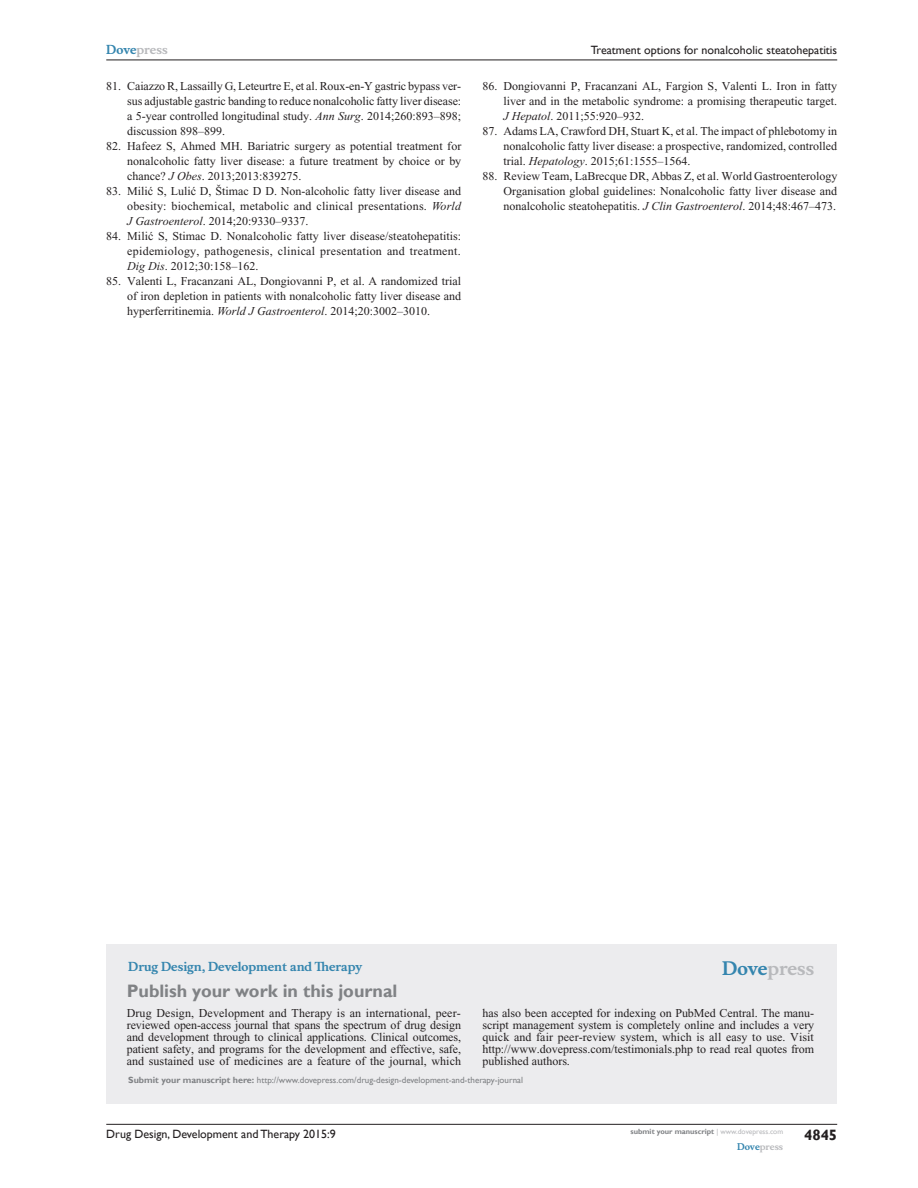
<style>
.page{position:relative;width:918px;height:1188px;background:#fff}
.page>*{position:absolute;margin:0;border:0;box-sizing:border-box;transform-origin:0 0}
.PromBx-H1{font:700 18px "Gill Sans";color:#808285}
.PromBx-Brand{font:700 18px "Musee";color:#b8b9bc}
.t1{font:700 15px "Gill Sans";color:#231f20}
.RefNL2{font:12px/15px "Times New Roman";color:#231f20;text-align:justify}
.PromBx-Tx{font:12px/12px "Times New Roman";color:#231f20;text-align:justify}
.t2{font:12px "Gill Sans";color:#231f20}
.PromBx-JrnlName{font:700 12px "Musee";color:#3485ae}
.t3{font:700 12px "Musee";color:#b8b9bc}
.PromBx-SubmitMssWebA{font:9px "Gill Sans";color:#808285}
.t4{font:700 9px "Musee";color:#b8b9bc}
.t5{font:700 7.5px "Gill Sans";color:#808285}
.s1{color:#3485ae}
.s2{font-style:italic}
.s3{font-style:inherit}
.s4{font-weight:700}
.s5{font-weight:400;color:#b8b9bc}
</style>
<div class="page">
<div style="left:106px;top:944px;width:731px;height:159px;background:#ececee"></div>
<hr style="left:106px;top:1124px;width:731px;height:1px;background:#231f20">
<hr style="left:106px;top:60px;width:731px;height:1px;background:#231f20">
<p class="t3" style="left:106px;top:43px;width:63px"><span class="s1">Dove</span>press</p>
<p class="RefNL2" style="left:127px;top:79px;width:336px;text-indent:-21px">81. Caiazzo R, Lassailly G, Leteurtre E, et al. Roux-en-Y gastric bypass ver&shy;sus adjustable gastric banding to reduce nonalcoholic fatty liver disease: a 5-year controlled longitudinal study. <span class="s2">Ann Surg</span>. 2014;260:893–898; discussion 898–899.</p>
<p class="RefNL2" style="left:127px;top:139px;width:336px;text-indent:-21px">82. Hafeez S, Ahmed MH. Bariatric surgery as potential treatment for nonalcoholic fatty liver disease: a future treatment by choice or by chance? <span class="s2">J Obes</span>. 2013;2013:839275.</p>
<p class="RefNL2" style="left:127px;top:184px;width:335px;text-indent:-21px">83. Mili<span class="s3">ć</span> S, Luli<span class="s3">ć</span> D, Štimac D D. Non-alcoholic fatty liver disease and obesity: biochemical, metabolic and clinical presentations. <span class="s2">World J Gastroenterol</span>. 2014;20:9330–9337.</p>
<p class="RefNL2" style="left:127px;top:229px;width:336px;text-indent:-21px">84. Mili<span class="s3">ć</span> S, Stimac D. Nonalcoholic fatty liver disease/steatohepatitis: epidemiology, pathogenesis, clinical presentation and treatment.<br><span class="s2">Dig Dis</span>. 2012;30:158–162.</p>
<p class="RefNL2" style="left:127px;top:274px;width:335px;text-indent:-21px">85. Valenti L, Fracanzani AL, Dongiovanni P, et al. A randomized trial of iron depletion in patients with nonalcoholic fatty liver disease and hyperferritinemia. <span class="s2">World J Gastroenterol</span>. 2014;20:3002–3010.</p>
<p class="t2" style="left:591px;top:43px;width:248px">Treatment options for nonalcoholic steatohepatitis</p>
<p class="RefNL2" style="left:503px;top:79px;width:335px;text-indent:-21px">86. Dongiovanni P, Fracanzani AL, Fargion S, Valenti L. Iron in fatty liver and in the metabolic syndrome: a promising therapeutic target.<br><span class="s2">J Hepatol</span>. 2011;55:920–932.</p>
<p class="RefNL2" style="left:503px;top:124px;width:335px;text-indent:-21px">87. Adams LA, Crawford DH, Stuart K, et al. The impact of phlebotomy in nonalcoholic fatty liver disease: a prospective, randomized, controlled trial. <span class="s2">Hepatology</span>. 2015;61:1555–1564.</p>
<p class="RefNL2" style="left:503px;top:169px;width:336px;text-indent:-21px">88. Review Team, LaBrecque DR, Abbas Z, et al. World Gastroenterology Organisation global guidelines: Nonalcoholic fatty liver disease and nonalcoholic steatohepatitis. <span class="s2">J Clin Gastroenterol</span>. 2014;48:467–473.</p>
<p class="PromBx-JrnlName" style="left:128px;top:959px;width:236px">Drug Design, Development and Therapy</p>
<p class="PromBx-H1" style="left:127px;top:980px;width:272px">Publish your work in this journal</p>
<p class="PromBx-Brand" style="left:722px;top:958px;width:94px"><span class="s1">Dove</span>press</p>
<p class="PromBx-Tx" style="left:127px;top:1007px;width:336px">Drug Design, Development and Therapy is an international, peer&shy;reviewed open-access journal that spans the spectrum of drug design and development through to clinical applications. Clinical outcomes, patient safety, and programs for the development and effective, safe, and sustained use of medicines are a feature of the journal, which</p>
<p class="PromBx-Tx" style="left:482px;top:1007px;width:333px">has also been accepted for indexing on PubMed Central. The manu&shy;script management system is completely online and includes a very quick and fair peer-review system, which is all easy to use. Visit http://www.dovepress.com/testimonials.php to read real quotes from published authors.</p>
<p class="PromBx-SubmitMssWebA" style="left:128px;top:1075px;width:396px"><span class="s4">Submit your manuscript here:</span> http://www.dovepress.com/drug-design-development-and-therapy-journal</p>
<p class="t2" style="left:106px;top:1127px;width:231px">Drug Design, Development and Therapy 2015:9</p>
<p class="t5" style="left:631px;top:1127px;width:154px">submit your manuscript <span class="s5">| www.dovepress.com</span></p>
<p class="t4" style="left:737px;top:1141px;width:48px"><span class="s1">Dove</span>press</p>
<p class="t1" style="left:804px;top:1126px;width:35px">4845</p>
</div>
